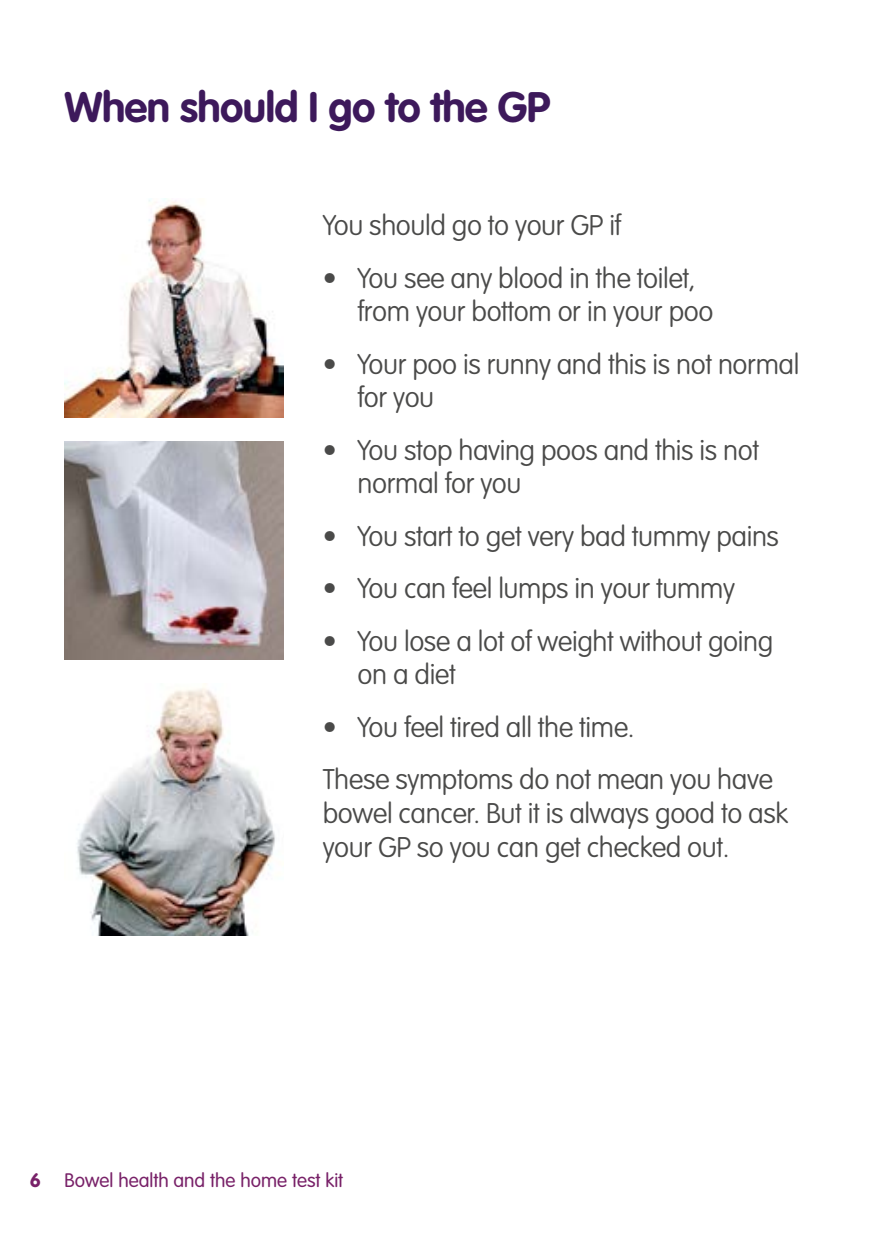
<style>
.page{position:relative;width:874px;height:1241px;background:#fff}
.page>*{position:absolute;margin:0;border:0;box-sizing:border-box;transform-origin:0 0}
.t1{font:700 42px "VAG Rounded Std";letter-spacing:-.015em;color:#3d195b}
.t2{font:100 28px/33.6px "VAG Rounded Std";letter-spacing:-.015em;color:#4a4a49}
.t3{font:300 19.25px "VAG Rounded Std";color:#782168}
.s1{font-weight:700}
</style>
<div class="page">
<img style="left:64px;top:441px;width:219px;height:218px">
<img style="left:64px;top:199px;width:219px;height:218px">
<img style="left:77px;top:683px;width:198px;height:252px">
<h1 class="t1" style="left:64px;top:82px;width:487px">When should I go to the GP</h1>
<p class="t2" style="left:322px;top:209px;width:300px">You should go to your GP if</p>
<p class="t2" style="left:357px;top:262px;width:357px;text-indent:-35px">• You see any blood in the toilet, from your bottom or in your poo</p>
<p class="t2" style="left:357px;top:348px;width:443px;text-indent:-35px">• Your poo is runny and this is not normal for you</p>
<p class="t2" style="left:357px;top:434px;width:403px;text-indent:-35px">• You stop having poos and this is not normal for you</p>
<p class="t2" style="left:322px;top:520px;width:457px">• You start to get very bad tummy pains</p>
<p class="t2" style="left:322px;top:572px;width:413px">• You can feel lumps in your tummy</p>
<p class="t2" style="left:357px;top:625px;width:417px;text-indent:-35px">• You lose a lot of weight without going on a diet</p>
<p class="t2" style="left:322px;top:701px;width:451px;line-height:52.5px">• You feel tired all the time.<br>These symptoms do not mean you have</p>
<p class="t2" style="left:322px;top:797px;width:466px">bowel cancer. But it is always good to ask your GP so you can get checked out.</p>
<p class="t3" style="left:30px;top:1169px;width:315px"><span class="s1">6</span> Bowel health and the home test kit</p>
</div>
